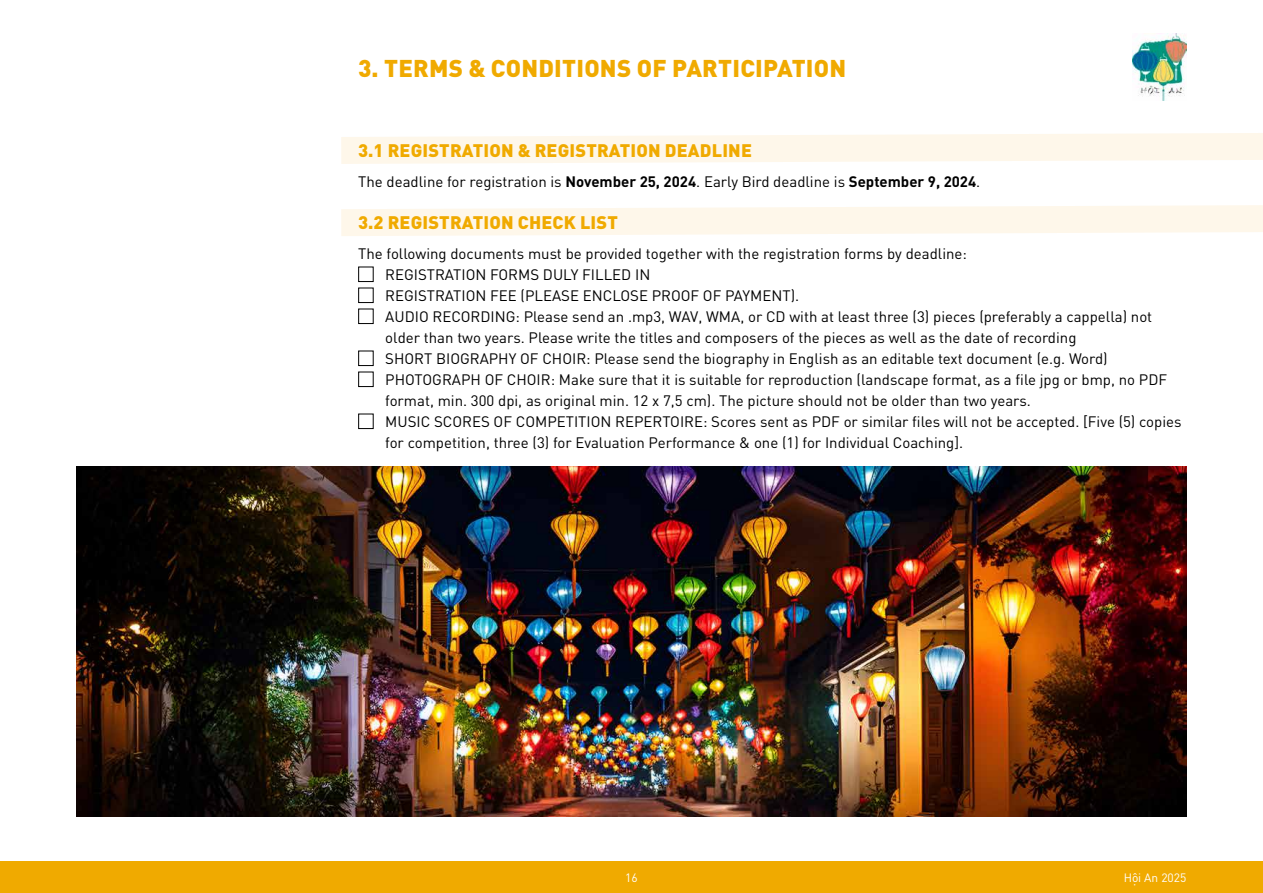
<style>
.page{position:relative;width:1263px;height:893px;background:#fff}
.page>*{position:absolute;margin:0;border:0;box-sizing:border-box;transform-origin:0 0}
.t1{font:900 24px "DIN Pro";letter-spacing:.01em;color:#f0aa00}
.t2{font:900 18px "DIN Pro";letter-spacing:.01em;color:#f0aa00}
.t3{font:15px/21px "DIN Pro";color:#000}
.t4{font:12px "DIN Pro";color:#fff}
.s1{font-weight:700}
</style>
<div class="page">
<div style="left:0;top:861px;width:1263px;height:32px;background:#f0aa00"></div>
<img style="left:1133px;top:33px;width:53px;height:68px">
<svg style="left:341px;top:133px;width:922px;height:31px"></svg>
<svg style="left:341px;top:205px;width:922px;height:31px"></svg>
<div style="left:358px;top:267px;width:16px;height:15px;border:1px solid #000"></div>
<div style="left:358px;top:288px;width:16px;height:15px;border:1px solid #000"></div>
<div style="left:358px;top:309px;width:16px;height:15px;border:1px solid #000"></div>
<div style="left:358px;top:351px;width:16px;height:15px;border:1px solid #000"></div>
<div style="left:358px;top:372px;width:16px;height:15px;border:1px solid #000"></div>
<div style="left:358px;top:414px;width:16px;height:15px;border:1px solid #000"></div>
<img style="left:77px;top:466px;width:1109px;height:350px">
<h1 class="t1" style="left:358px;top:52px;width:489px">3. TERMS &amp; CONDITIONS OF PARTICIPATION</h1>
<p class="t2" style="left:358px;top:138px;width:395px">3.1 REGISTRATION &amp; REGISTRATION DEADLINE</p>
<p class="t3" style="left:358px;top:170px;width:623px">The deadline for registration is <span class="s1">November 25, 2024</span>. Early Bird deadline is <span class="s1">September 9, 2024</span>.</p>
<p class="t2" style="left:358px;top:210px;width:261px">3.2 REGISTRATION CHECK LIST</p>
<p class="t3" style="left:385px;top:242px;width:798px;text-indent:-27px">The following documents must be provided together with the registration forms by deadline:<br>REGISTRATION FORMS DULY FILLED IN<br>REGISTRATION FEE (PLEASE ENCLOSE PROOF OF PAYMENT).<br>AUDIO RECORDING: Please send an .mp3, WAV, WMA, or CD with at least three (3) pieces (preferably a cappella) not older than two years. Please write the titles and composers of the pieces as well as the date of recording<br>SHORT BIOGRAPHY OF CHOIR: Please send the biography in English as an editable text document (e.g. Word)<br>PHOTOGRAPH OF CHOIR: Make sure that it is suitable for reproduction (landscape format, as a file jpg or bmp, no PDF format, min. 300 dpi, as original min. 12 x 7,5 cm). The picture should not be older than two years.<br>MUSIC SCORES OF COMPETITION REPERTOIRE: Scores sent as PDF or similar files will not be accepted. [Five (5) copies for competition, three (3) for Evaluation Performance &amp; one (1) for Individual Coaching].</p>
<p class="t4" style="left:1132px;top:869px;width:56px">ˆi An 2025</p>
<p class="t4" style="left:625px;top:869px;width:14px">16</p>
<p class="t4" style="left:1124px;top:869px;width:16px">Ho</p>
<p class="t4" style="left:1133px;top:875px;width:5px">·</p>
</div>
